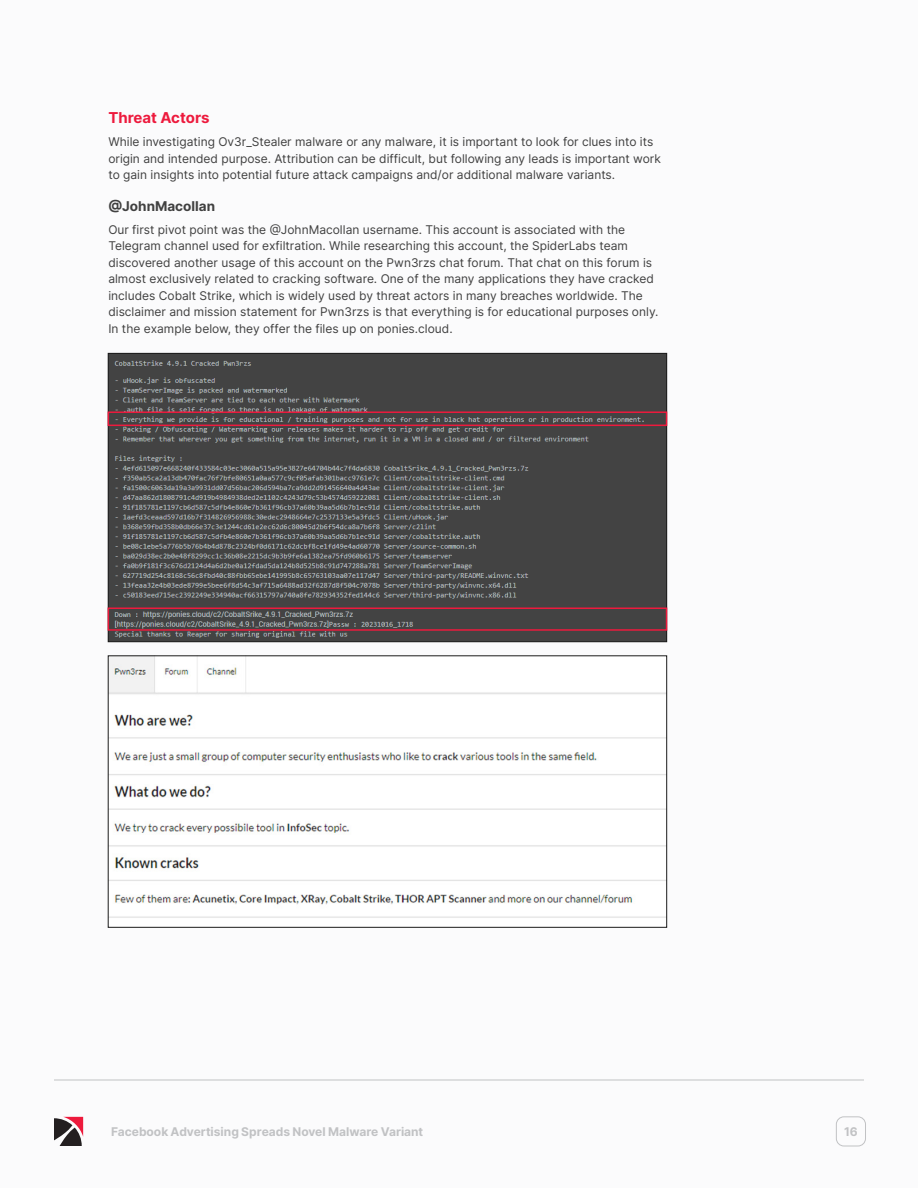
<style>
.page{position:relative;width:918px;height:1188px;background:#fbfbfc}
.page>*{position:absolute;margin:0;border:0;box-sizing:border-box;transform-origin:0 0}
.Second_Header{font:700 15px "Inter";color:#ed1a3d}
.Third_Header{font:700 13.5px "Inter";color:#404040}
.Body_Text{font:12px/16.5px "Inter";color:#404040}
.t1{font:700 12px "Inter";color:#c1c2c4}
</style>
<div class="page">
<hr style="left:54px;top:1080px;width:810px;height:1px;background:#c1c2c4">
<svg style="left:54px;top:1117px;width:29px;height:29px"></svg>
<div style="left:836px;top:1116px;width:30px;height:30px;border:1px solid #c1c2c4;border-radius:8px"></div>
<img style="left:110px;top:355px;width:555px;height:285px">
<img style="left:110px;top:658px;width:555px;height:260px">
<div style="left:108px;top:656px;width:559px;height:272px;border:1px solid #1a1a1a"></div>
<div style="left:108px;top:411px;width:559px;height:15px;border:2px solid #ed1a3d"></div>
<div style="left:108px;top:608px;width:559px;height:23px;border:2px solid #ed1a3d"></div>
<p class="Second_Header" style="left:108px;top:107px;width:103px">Threat Actors</p>
<p class="Body_Text" style="left:108px;top:133px;width:554px">While investigating Ov3r_Stealer malware or any malware, it is important to look for clues into its origin and intended purpose. Attribution can be difficult, but following any leads is important work to gain insights into potential future attack campaigns and/or additional malware variants.</p>
<p class="Third_Header" style="left:108px;top:196px;width:108px">@JohnMacollan</p>
<p class="Body_Text" style="left:108px;top:221px;width:552px">Our first pivot point was the @JohnMacollan username. This account is associated with the Telegram channel used for exfiltration. While researching this account, the SpiderLabs team discovered another usage of this account on the Pwn3rzs chat forum. That chat on this forum is almost exclusively related to cracking software. One of the many applications they have cracked includes Cobalt Strike, which is widely used by threat actors in many breaches worldwide. The disclaimer and mission statement for Pwn3rzs is that everything is for educational purposes only.<br>In the example below, they offer the files up on ponies.cloud.</p>
<p class="t1" style="left:111px;top:1123px;width:314px">Facebook Advertising Spreads Novel Malware Variant</p>
<p class="t1" style="left:844px;top:1123px;width:15px">16</p>
</div>
